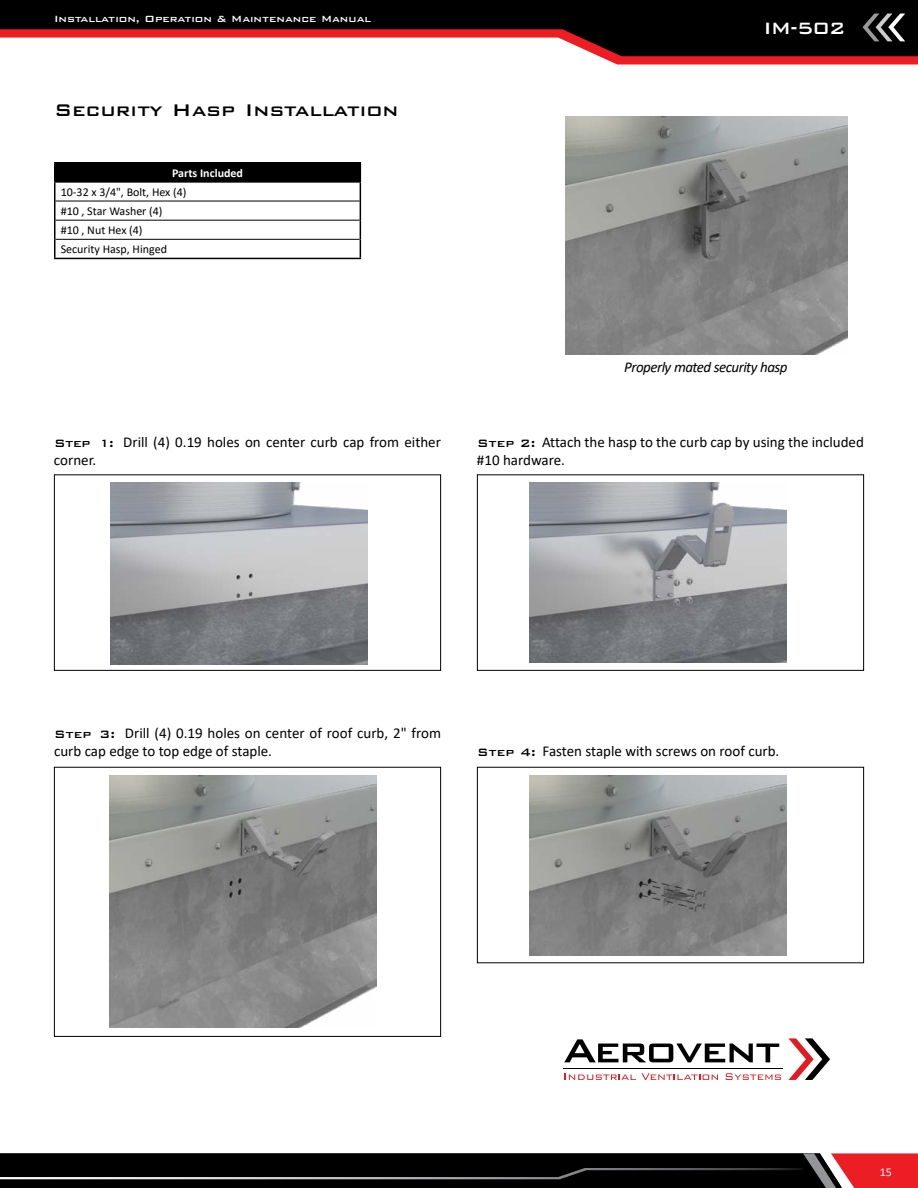
<style>
.page{position:relative;width:918px;height:1188px;background:#fff}
.page>*{position:absolute;margin:0;border:0;box-sizing:border-box;transform-origin:0 0}
.t1{font:500 22.5px "Bank Gothic BT";color:#000}
.t2{font:500 21.9px "Bank Gothic BT";color:#fff}
.t3{font:15px/18px "Calibri";color:#000}
.t4{font:italic 15px "Calibri";letter-spacing:-.035em;color:#000}
.t5{font:12px/19.2px "Calibri";color:#000}
.t6{font:500 12px "Bank Gothic BT";color:#fff}
.t7{font:700 12px "Calibri";color:#fff}
.t8{font:12px "Calibri";color:#fff}
.s1{font-family:"Bank Gothic BT";font-weight:500;font-size:14.25px}
</style>
<div class="page">
<svg style="left:599px;top:56px;width:319px;height:9px;background:#e82e35"></svg>
<svg style="left:0;top:0;width:918px;height:56px;fill:#000"></svg>
<svg style="left:863px;top:14px;width:42px;height:27px"></svg>
<svg style="left:0;top:1153px;width:918px;height:35px;background:#231213"></svg>
<img style="left:565px;top:117px;width:283px;height:237px">
<div style="left:55px;top:163px;width:305px;height:19px;background:#000"></div>
<hr style="left:56px;top:201px;width:304px;height:1px;background:#000">
<hr style="left:56px;top:220px;width:304px;height:1px;background:#000">
<hr style="left:56px;top:239px;width:304px;height:1px;background:#000">
<hr style="left:54px;top:181px;width:307px;height:2px;background:#000">
<hr style="left:54px;top:162px;width:307px;height:2px;background:#000">
<svg style="left:54px;top:164px;width:2px;height:94px"></svg>
<svg style="left:360px;top:164px;width:1px;height:94px"></svg>
<hr style="left:54px;top:258px;width:307px;height:1px;background:#000">
<div style="left:54px;top:474px;width:387px;height:197px;border:1px solid #000"></div>
<img style="left:110px;top:483px;width:257px;height:181px">
<div style="left:477px;top:474px;width:387px;height:197px;border:1px solid #000"></div>
<img style="left:529px;top:483px;width:257px;height:180px">
<div style="left:54px;top:767px;width:387px;height:270px;border:1px solid #000"></div>
<img style="left:109px;top:775px;width:268px;height:252px">
<div style="left:477px;top:767px;width:387px;height:196px;border:1px solid #000"></div>
<img style="left:529px;top:775px;width:257px;height:180px">
<hr style="left:563px;top:1068px;width:219px;height:1px;background:#000">
<svg style="left:565px;top:1073px;width:153px;height:7px"></svg>
<svg style="left:726px;top:1073px;width:55px;height:7px"></svg>
<svg style="left:564px;top:1039px;width:215px;height:23px"></svg>
<svg style="left:788px;top:1038px;width:42px;height:42px"></svg>
<p class="t6" style="left:54px;top:13px;width:319px">Installation, Operation &amp; Maintenance Manual</p>
<h1 class="t1" style="left:54px;top:97px;width:346px">Security Hasp Installation</h1>
<p class="t7" style="left:172px;top:164px;width:72px">Parts Included</p>
<p class="t5" style="left:61px;top:182px;width:127px">10-32 x 3/4", Bolt, Hex (4) #10 , Star Washer (4)<br>#10 , Nut Hex (4)<br>Security Hasp, Hinged</p>
<h2 class="t2" style="left:763px;top:16px;width:84px">IM-502</h2>
<p class="t4" style="left:624px;top:357px;width:165px">Properly mated security hasp</p>
<p class="t3" style="left:54px;top:433px;width:388px"><span class="s1">Step 1:</span> Drill (4) 0.19 holes on center curb cap from either corner.</p>
<p class="t3" style="left:477px;top:433px;width:388px"><span class="s1">Step 2:</span> Attach the hasp to the curb cap by using the included #10 hardware.</p>
<p class="t3" style="left:54px;top:724px;width:388px"><span class="s1">Step 3:</span> Drill (4) 0.19 holes on center of roof curb, 2" from curb cap edge to top edge of staple.</p>
<p class="t3" style="left:477px;top:742px;width:304px"><span class="s1">Step 4:</span> Fasten staple with screws on roof curb.</p>
<p class="t8" style="left:880px;top:1163px;width:14px">15</p>
</div>
